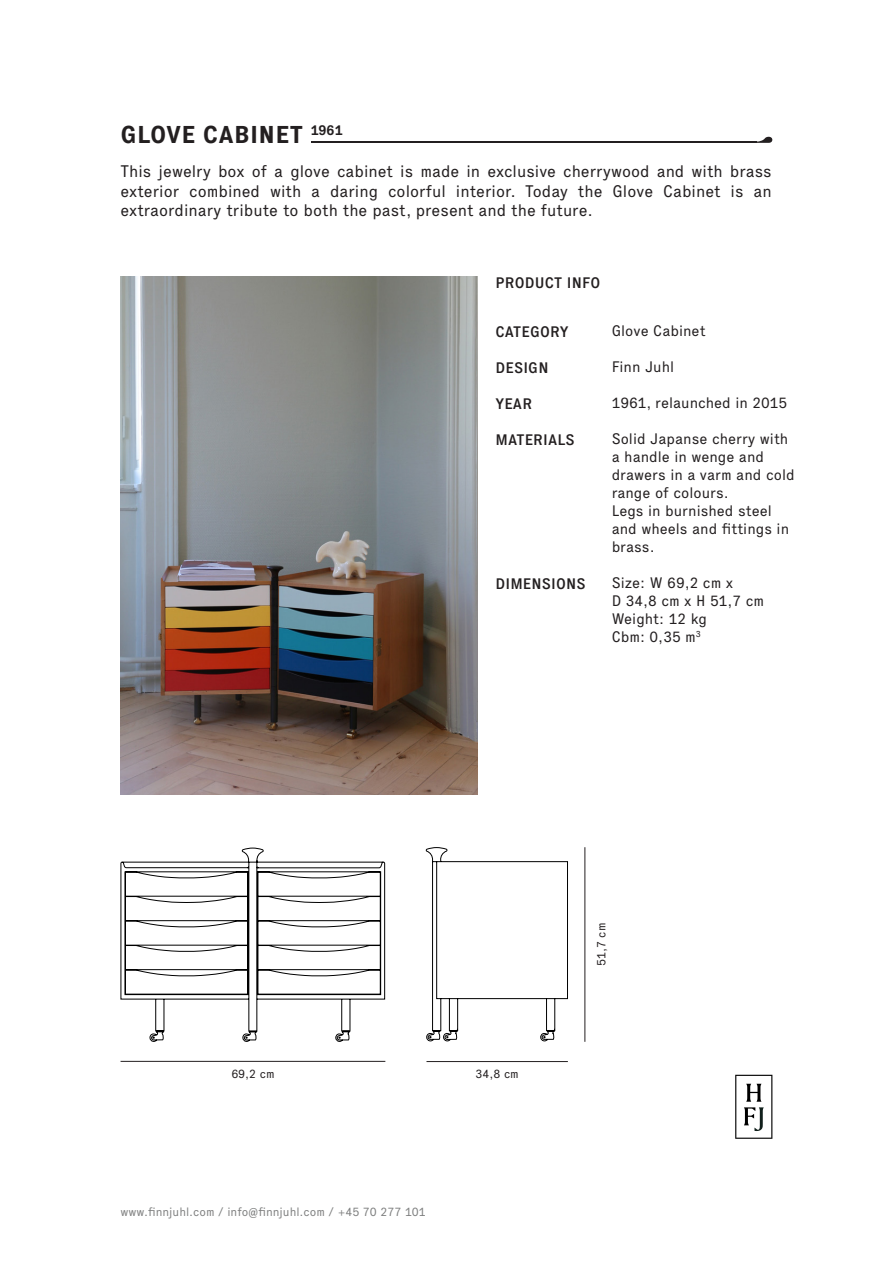
<style>
.page{position:relative;width:893px;height:1263px;background:#fff}
.page>*{position:absolute;margin:0;border:0;box-sizing:border-box;transform-origin:0 0}
.t1{font:700 24px "Executive";letter-spacing:.01em;color:#231f20}
.t2{font:16.5px/19.8px "Executive";color:#231f20;text-align:justify}
.t3{font:15px/18px "Executive";color:#231f20}
.t4{font:500 15px "Executive";letter-spacing:.01em;color:#231f20}
.t5{font:12px "Executive";color:#7f8080}
.t6{font:12px "Executive";letter-spacing:-.005em;color:#231f20}
</style>
<div class="page">
<svg style="left:735px;top:1075px;width:37px;height:64px"></svg>
<img style="left:121px;top:276px;width:357px;height:518px">
<svg style="left:756px;top:137px;width:16px;height:6px"></svg>
<hr style="left:311px;top:142px;width:446px;height:1px;background:#231f20">
<hr style="left:121px;top:1061px;width:264px;height:1px;background:#231f20">
<hr style="left:426px;top:1061px;width:142px;height:1px;background:#231f20">
<hr style="left:585px;top:847px;width:1px;height:195px;background:#231f20">
<svg style="left:120px;top:847px;width:448px;height:195px"></svg>
<p class="t1" style="left:121px;top:119px;width:223px">GLOVE CABINET <sup>1961</sup></p>
<p class="t2" style="left:121px;top:161px;width:653px">This jewelry box of a glove cabinet is made in exclusive cherrywood and with brass exterior combined with a daring colorful interior. Today the Glove Cabinet is an extraordinary tribute to both the past, present and the future.</p>
<p class="t4" style="left:495px;top:273px;width:106px">PRODUCT INFO</p>
<p class="t4" style="left:495px;top:322px;width:75px">CATEGORY</p>
<p class="t4" style="left:495px;top:358px;width:55px">DESIGN</p>
<p class="t4" style="left:495px;top:394px;width:38px">YEAR</p>
<p class="t4" style="left:495px;top:430px;width:81px">MATERIALS</p>
<p class="t4" style="left:495px;top:574px;width:92px">DIMENSIONS</p>
<p class="t3" style="left:612px;top:322px;width:95px">Glove Cabinet</p>
<p class="t3" style="left:612px;top:358px;width:64px">Finn Juhl</p>
<p class="t3" style="left:612px;top:394px;width:177px">1961, relaunched in 2015</p>
<p class="t3" style="left:612px;top:430px;width:185px">Solid Japanse cherry with a handle in wenge and drawers in a varm and cold range of colours.</p>
<p class="t3" style="left:612px;top:502px;width:179px">Legs in burnished steel and wheels and fittings in brass.</p>
<p class="t3" style="left:612px;top:574px;width:123px">Size: W 69,2 cm x</p>
<p class="t3" style="left:612px;top:592px;width:154px">D 34,8 cm x H 51,7 cm</p>
<p class="t3" style="left:612px;top:610px;width:97px">Weight: 12 kg</p>
<p class="t3" style="left:612px;top:628px;width:91px">Cbm: 0,35 m<sup>3</sup></p>
<p class="t6" style="left:231px;top:1067px;width:45px">69,2 cm</p>
<p class="t6" style="left:476px;top:1067px;width:45px">34,8 cm</p>
<p class="t5" style="left:121px;top:1204px;width:307px">www.finnjuhl.com / info@finnjuhl.com / +45 70 277 101</p>
<p class="t6" style="left:594px;top:966px;width:45px;rotate:-90deg">51,7 cm</p>
</div>
